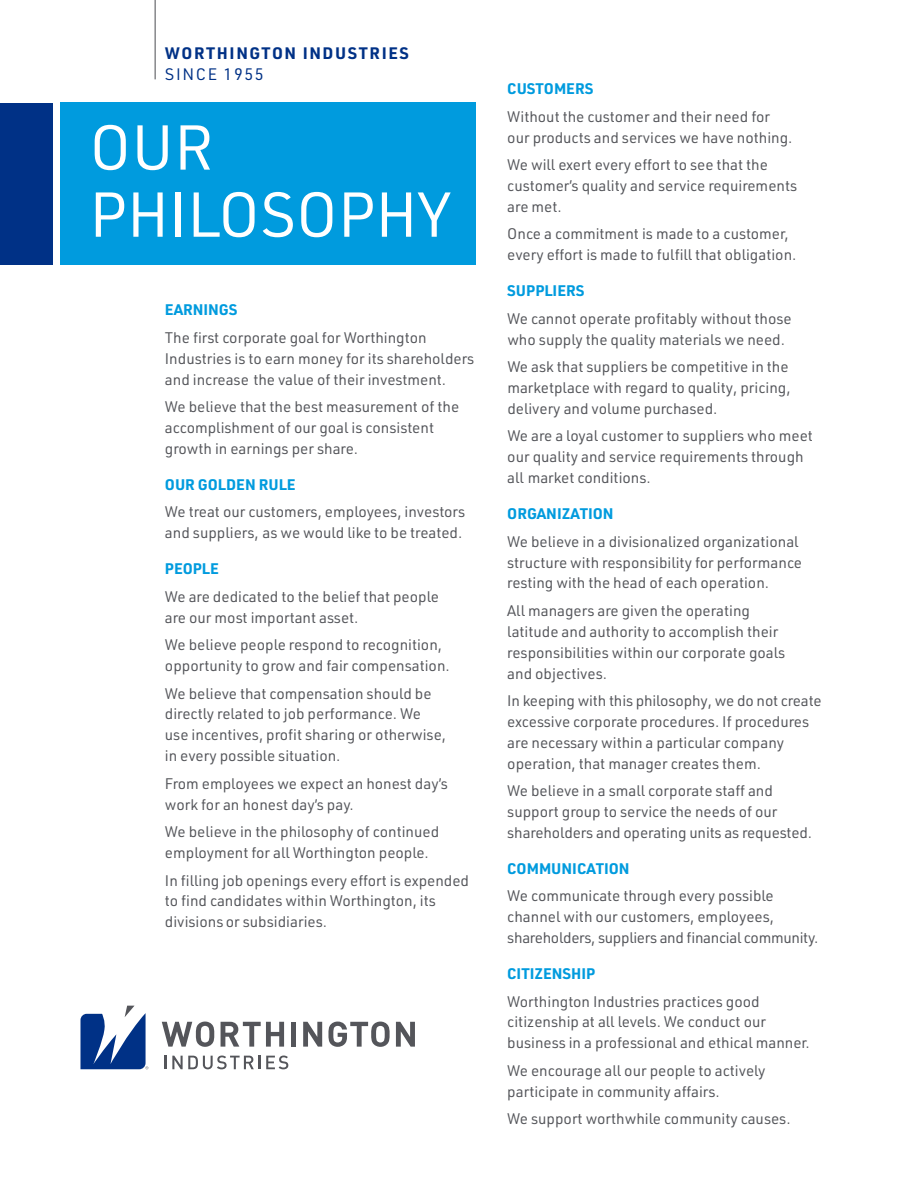
<style>
.page{position:relative;width:918px;height:1188px;background:#fff}
.page>*{position:absolute;margin:0;border:0;box-sizing:border-box;transform-origin:0 0}
.t1{font:61.95px/67.1px "URWDIN";color:#fff}
.t2{font:700 16.35px "URWDIN";letter-spacing:.1em;color:#003186}
.t3{font:16.35px "URWDIN";letter-spacing:.1em;color:#003186}
.t4{font:15px/20.9px "URWDIN";color:#54555a}
.t5{font:700 15px "URWDIN";color:#009bde}
</style>
<div class="page">
<div style="left:0;top:103px;width:60px;height:162px;background:#003186"></div>
<hr style="left:155px;top:0;width:1px;height:79px;background:#54555a">
<div style="left:53px;top:80px;width:7px;height:193px;background:#fff"></div>
<div style="left:60px;top:102px;width:416px;height:162px;background:#009bde"></div>
<svg style="left:162px;top:1022px;width:52px;height:25px"></svg>
<svg style="left:221px;top:1022px;width:63px;height:25px"></svg>
<div style="left:291px;top:1022px;width:5px;height:25px;background:#54555a"></div>
<svg style="left:303px;top:1022px;width:19px;height:25px"></svg>
<svg style="left:328px;top:1022px;width:62px;height:25px"></svg>
<svg style="left:396px;top:1022px;width:19px;height:25px"></svg>
<svg style="left:165px;top:1056px;width:123px;height:13px"></svg>
<svg style="left:80px;top:1006px;width:68px;height:63px"></svg>
<p class="t2" style="left:165px;top:42px;width:246px">WORTHINGTON INDUSTRIES</p>
<p class="t3" style="left:165px;top:63px;width:100px">SINCE 1955</p>
<h1 class="t1" style="left:89px;top:112px;width:363px">OUR<br>PHILOSOPHY</h1>
<p class="t5" style="left:165px;top:300px;width:74px">EARNINGS</p>
<p class="t4" style="left:165px;top:327px;width:311px">The first corporate goal for Worthington<br>Industries is to earn money for its shareholders and increase the value of their investment.</p>
<p class="t4" style="left:165px;top:396px;width:296px">We believe that the best measurement of the accomplishment of our goal is consistent growth in earnings per share.</p>
<p class="t5" style="left:165px;top:474px;width:132px">OUR GOLDEN RULE</p>
<p class="t4" style="left:165px;top:501px;width:302px">We treat our customers, employees, investors and suppliers, as we would like to be treated.</p>
<p class="t5" style="left:165px;top:558px;width:56px">PEOPLE</p>
<p class="t4" style="left:165px;top:585px;width:276px">We are dedicated to the belief that people are our most important asset.</p>
<p class="t4" style="left:165px;top:634px;width:286px">We believe people respond to recognition, opportunity to grow and fair compensation.</p>
<p class="t4" style="left:165px;top:682px;width:283px">We believe that compensation should be directly related to job performance. We use incentives, profit sharing or otherwise, in every possible situation.</p>
<p class="t4" style="left:165px;top:772px;width:284px">From employees we expect an honest day’s work for an honest day’s pay.</p>
<p class="t4" style="left:165px;top:821px;width:276px">We believe in the philosophy of continued employment for all Worthington people.</p>
<p class="t4" style="left:165px;top:869px;width:306px">In filling job openings every effort is expended to find candidates within Worthington, its divisions or subsidiaries.</p>
<p class="t5" style="left:507px;top:79px;width:88px">CUSTOMERS</p>
<p class="t4" style="left:507px;top:106px;width:287px">Without the customer and their need for our products and services we have nothing.</p>
<p class="t4" style="left:507px;top:154px;width:291px">We will exert every effort to see that the customer’s quality and service requirements are met.</p>
<p class="t4" style="left:507px;top:223px;width:291px">Once a commitment is made to a customer, every effort is made to fulfill that obligation.</p>
<p class="t5" style="left:507px;top:281px;width:79px">SUPPLIERS</p>
<p class="t4" style="left:507px;top:308px;width:286px">We cannot operate profitably without those who supply the quality materials we need.</p>
<p class="t4" style="left:507px;top:356px;width:285px">We ask that suppliers be competitive in the marketplace with regard to quality, pricing, delivery and volume purchased.</p>
<p class="t4" style="left:507px;top:425px;width:307px">We are a loyal customer to suppliers who meet our quality and service requirements through all market conditions.</p>
<p class="t5" style="left:507px;top:503px;width:108px">ORGANIZATION</p>
<p class="t4" style="left:507px;top:530px;width:296px">We believe in a divisionalized organizational structure with responsibility for performance resting with the head of each operation.</p>
<p class="t4" style="left:507px;top:600px;width:280px">All managers are given the operating latitude and authority to accomplish their responsibilities within our corporate goals and objectives.</p>
<p class="t4" style="left:507px;top:690px;width:316px">In keeping with this philosophy, we do not create excessive corporate procedures. If procedures are necessary within a particular company operation, that manager creates them.</p>
<p class="t4" style="left:507px;top:780px;width:306px">We believe in a small corporate staff and support group to service the needs of our shareholders and operating units as requested.</p>
<p class="t5" style="left:507px;top:858px;width:124px">COMMUNICATION</p>
<p class="t4" style="left:507px;top:885px;width:312px">We communicate through every possible channel with our customers, employees, shareholders, suppliers and financial community.</p>
<p class="t5" style="left:507px;top:963px;width:89px">CITIZENSHIP</p>
<p class="t4" style="left:507px;top:990px;width:304px">Worthington Industries practices good citizenship at all levels. We conduct our business in a professional and ethical manner.</p>
<p class="t4" style="left:507px;top:1060px;width:260px">We encourage all our people to actively participate in community affairs.</p>
<p class="t4" style="left:507px;top:1108px;width:285px">We support worthwhile community causes.</p>
</div>
